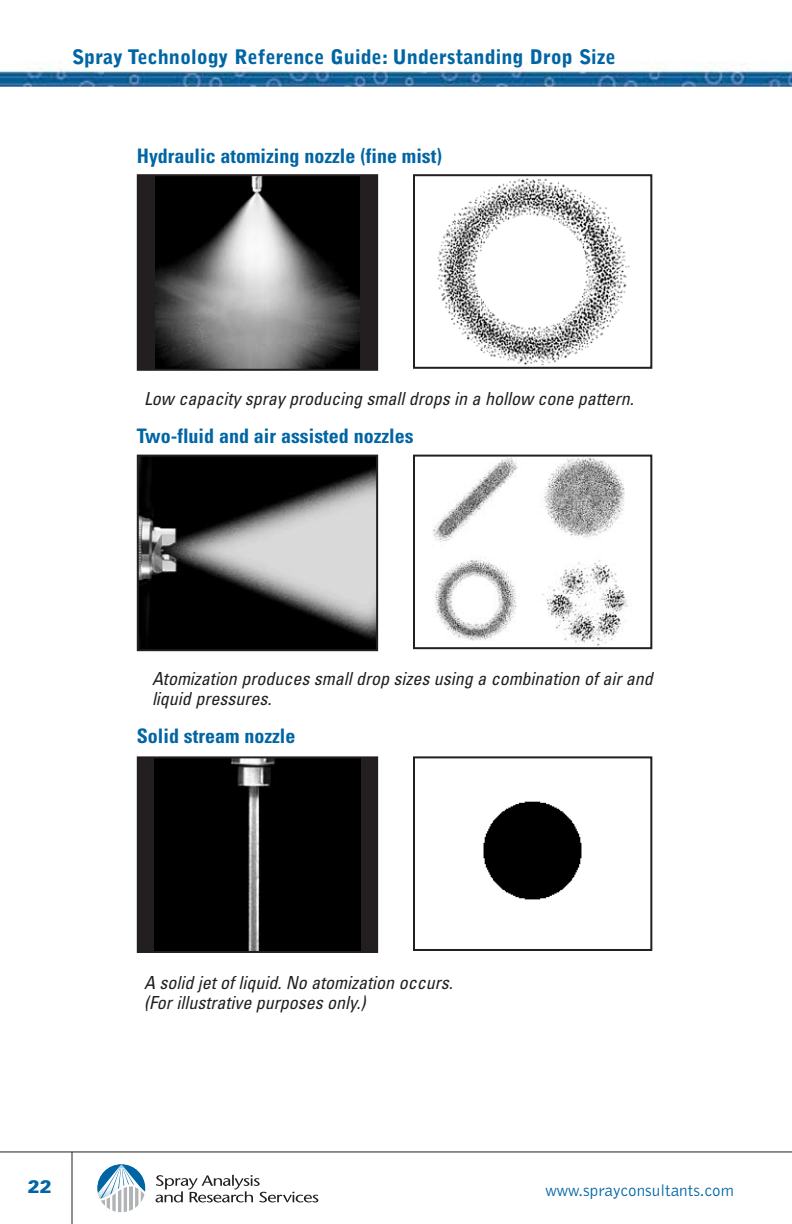
<style>
.page{position:relative;width:792px;height:1224px;background:#fff}
.page>*{position:absolute;margin:0;border:0;box-sizing:border-box;transform-origin:0 0}
.t1{font:700 condensed 20px "Univers LT";color:#0065a4}
.t2{font:900 20px "Bell Gothic";color:#0065a4}
.t3{font:italic condensed 18px/20px "Univers LT";color:#231f20}
.t4{font:900 18px "Univers LT";color:#0065a4}
.t5{font:300 17px "Bell Gothic";color:#0065a4}
</style>
<div class="page">
<img style="left:0;top:62px;width:792px;height:24px">
<hr style="left:0;top:1151px;width:792px;height:1px;background:#231f20">
<hr style="left:72px;top:1152px;width:1px;height:72px;background:#231f20">
<div style="left:138px;top:175px;width:239px;height:195px;background:#231f20"></div>
<img style="left:155px;top:177px;width:205px;height:191px">
<div style="left:137px;top:174px;width:241px;height:197px;border:2px solid #231f20"></div>
<img style="left:437px;top:178px;width:193px;height:188px">
<div style="left:413px;top:174px;width:239px;height:195px;border:2px solid #231f20"></div>
<img style="left:140px;top:458px;width:235px;height:190px">
<div style="left:137px;top:455px;width:241px;height:196px;border:2px solid #231f20"></div>
<img style="left:433px;top:458px;width:195px;height:188px">
<div style="left:413px;top:455px;width:239px;height:194px;border:2px solid #231f20"></div>
<div style="left:138px;top:757px;width:239px;height:195px;background:#231f20"></div>
<div style="left:154px;top:759px;width:207px;height:191px;background:#000"></div>
<div style="left:137px;top:756px;width:241px;height:197px;border:2px solid #231f20"></div>
<img style="left:483px;top:801px;width:99px;height:99px">
<div style="left:413px;top:756px;width:239px;height:195px;border:2px solid #231f20"></div>
<svg style="left:156px;top:1175px;width:162px;height:27px"></svg>
<svg style="left:99px;top:1166px;width:45px;height:45px"></svg>
<div style="left:96px;top:1163px;width:51px;height:51px;border:2px solid #fff;border-radius:50%"></div>
<p class="t2" style="left:72px;top:45px;width:545px">Spray Technology Reference Guide: Understanding Drop Size</p>
<p class="t1" style="left:137px;top:144px;width:307px">Hydraulic atomizing nozzle (fine mist)</p>
<p class="t3" style="left:144px;top:388px;width:491px">Low capacity spray producing small drops in a hollow cone pattern.</p>
<p class="t1" style="left:137px;top:423px;width:278px">Two-fluid and air assisted nozzles</p>
<p class="t3" style="left:152px;top:668px;width:502px">Atomization produces small drop sizes using a combination of air and liquid pressures.</p>
<p class="t1" style="left:137px;top:724px;width:160px">Solid stream nozzle</p>
<p class="t3" style="left:144px;top:972px;width:310px">A solid jet of liquid. No atomization occurs. (For illustrative purposes only.)</p>
<p class="t4" style="left:28px;top:1175px;width:26px">22</p>
<p class="t5" style="left:546px;top:1181px;width:190px">www.sprayconsultants.com</p>
</div>
